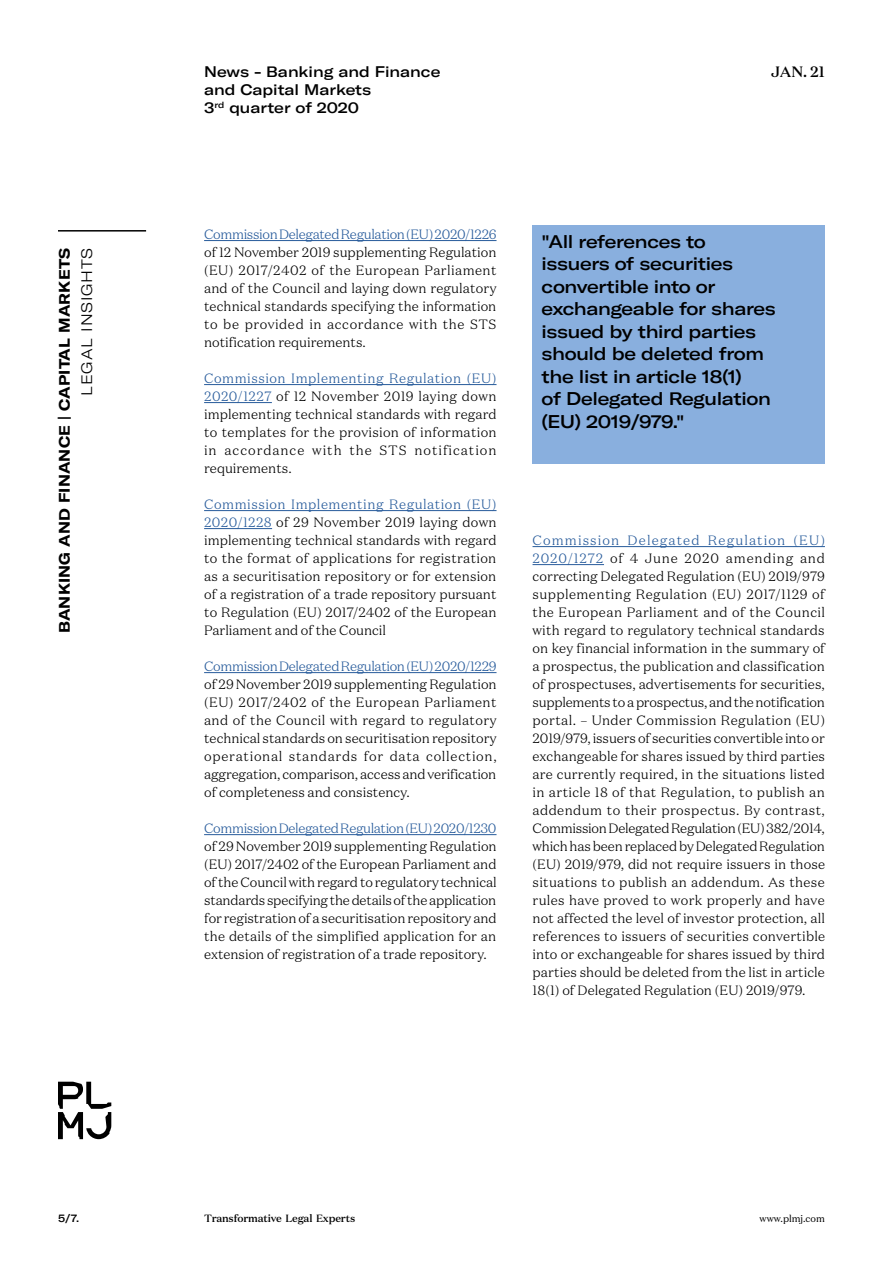
<style>
.page{position:relative;width:893px;height:1263px;background:#fff}
.page>*{position:absolute;margin:0;border:0;box-sizing:border-box;transform-origin:0 0}
.t1{font:500 expanded 18px/22.5px "GT America";letter-spacing:-.02em;color:#000}
.t2{font:500 expanded 15px/18px "GT America";color:#000}
.t3{font:700 expanded 15px "GT America";letter-spacing:.01em;color:#000}
.t4{font:300 expanded 15px "GT America";letter-spacing:.05em;color:#000}
.t5{font:500 15px "Domaine Text";color:#000}
.t6{font:300 13.5px/18px "Domaine Text";color:#000;text-align:justify}
.t7{font:300 13.5px "Domaine Text";letter-spacing:-.025em;color:#275b9b}
.t8{font:500 10.5px "Domaine Text";letter-spacing:-.02em;color:#000}
.t9{font:500 expanded 10.5px "GT America";color:#000}
.t10{font:9.75px "Domaine Text";color:#000}
.s1{color:#275b9b}
</style>
<div class="page">
<hr style="left:58px;top:230px;width:88px;height:2px;background:#000">
<svg style="left:58px;top:1082px;width:53px;height:57px"></svg>
<hr style="left:204px;top:240px;width:292px;height:1px;background:#275b9b">
<hr style="left:204px;top:384px;width:292px;height:1px;background:#275b9b">
<hr style="left:204px;top:402px;width:68px;height:1px;background:#275b9b">
<hr style="left:204px;top:510px;width:292px;height:1px;background:#275b9b">
<hr style="left:204px;top:528px;width:68px;height:1px;background:#275b9b">
<hr style="left:204px;top:672px;width:292px;height:1px;background:#275b9b">
<hr style="left:204px;top:834px;width:292px;height:1px;background:#275b9b">
<hr style="left:532px;top:546px;width:293px;height:1px;background:#275b9b">
<hr style="left:532px;top:564px;width:72px;height:1px;background:#275b9b">
<div style="left:532px;top:225px;width:293px;height:239px;background:#89afde"></div>
<p class="t3" style="left:55px;top:633px;width:387px;rotate:-90deg">BANKING AND FINANCE | CAPITAL MARKETS</p>
<p class="t4" style="left:78px;top:396px;width:149px;rotate:-90deg">LEGAL INSIGHTS</p>
<p class="t9" style="left:58px;top:1211px;width:23px">5/7.</p>
<p class="t2" style="left:204px;top:63px;width:238px">News - Banking and Finance</p>
<p class="t5" style="left:771px;top:62px;width:55px">JAN. 21</p>
<p class="t2" style="left:204px;top:81px;width:169px">and Capital Markets<br>3<sup>rd</sup> quarter of 2020</p>
<p class="t7" style="left:204px;top:226px;width:294px">Commission Delegated Regulation (EU) 2020/1226</p>
<p class="t6" style="left:204px;top:243px;width:294px">of 12 November 2019 supplementing Regulation (EU) 2017/2402 of the European Parliament and of the Council and laying down regulatory technical standards specifying the information to be provided in accordance with the STS notification requirements.</p>
<p class="t6" style="left:204px;top:369px;width:294px"><span class="s1">Commission Implementing Regulation (EU)<br>2020/1227</span> of 12 November 2019 laying down implementing technical standards with regard to templates for the provision of information in accordance with the STS notification requirements.</p>
<p class="t6" style="left:204px;top:495px;width:294px"><span class="s1">Commission Implementing Regulation (EU)<br>2020/1228</span> of 29 November 2019 laying down implementing technical standards with regard to the format of applications for registration as a securitisation repository or for extension of a registration of a trade repository pursuant to Regulation (EU) 2017/2402 of the European Parliament and of the Council</p>
<p class="t7" style="left:204px;top:658px;width:294px">Commission Delegated Regulation (EU) 2020/1229</p>
<p class="t6" style="left:204px;top:675px;width:294px">of 29 November 2019 supplementing Regulation (EU) 2017/2402 of the European Parliament and of the Council with regard to regulatory technical standards on securitisation repository operational standards for data collection, aggregation, comparison, access and verification of completeness and consistency.</p>
<p class="t7" style="left:204px;top:820px;width:294px">Commission Delegated Regulation (EU) 2020/1230</p>
<p class="t6" style="left:204px;top:837px;width:294px">of 29 November 2019 supplementing Regulation (EU) 2017/2402 of the European Parliament and of the Council with regard to regulatory technical standards specifying the details of the application for registration of a securitisation repository and the details of the simplified application for an extension of registration of a trade repository.</p>
<h1 class="t1" style="left:541px;top:230px;width:236px">"All references to issuers of securities convertible into or exchangeable for shares issued by third parties should be deleted from the list in article 18(1)<br>of Delegated Regulation (EU) 2019/979."</h1>
<p class="t6" style="left:532px;top:531px;width:294px"><span class="s1">Commission Delegated Regulation (EU)<br>2020/1272</span> of 4 June 2020 amending and correcting Delegated Regulation (EU) 2019/979 supplementing Regulation (EU) 2017/1129 of the European Parliament and of the Council with regard to regulatory technical standards on key financial information in the summary of a prospectus, the publication and classification of prospectuses, advertisements for securities, supplements to a prospectus, and the notification portal. – Under Commission Regulation (EU)<br>2019/979, issuers of securities convertible into or exchangeable for shares issued by third parties are currently required, in the situations listed in article 18 of that Regulation, to publish an addendum to their prospectus. By contrast, Commission Delegated Regulation (EU) 382/2014, which has been replaced by Delegated Regulation (EU) 2019/979, did not require issuers in those situations to publish an addendum. As these rules have proved to work properly and have not affected the level of investor protection, all references to issuers of securities convertible into or exchangeable for shares issued by third parties should be deleted from the list in article 18(1) of Delegated Regulation (EU) 2019/979.</p>
<p class="t8" style="left:204px;top:1211px;width:153px">Transformative Legal Experts</p>
<p class="t10" style="left:760px;top:1212px;width:67px">www.plmj.com</p>
</div>
